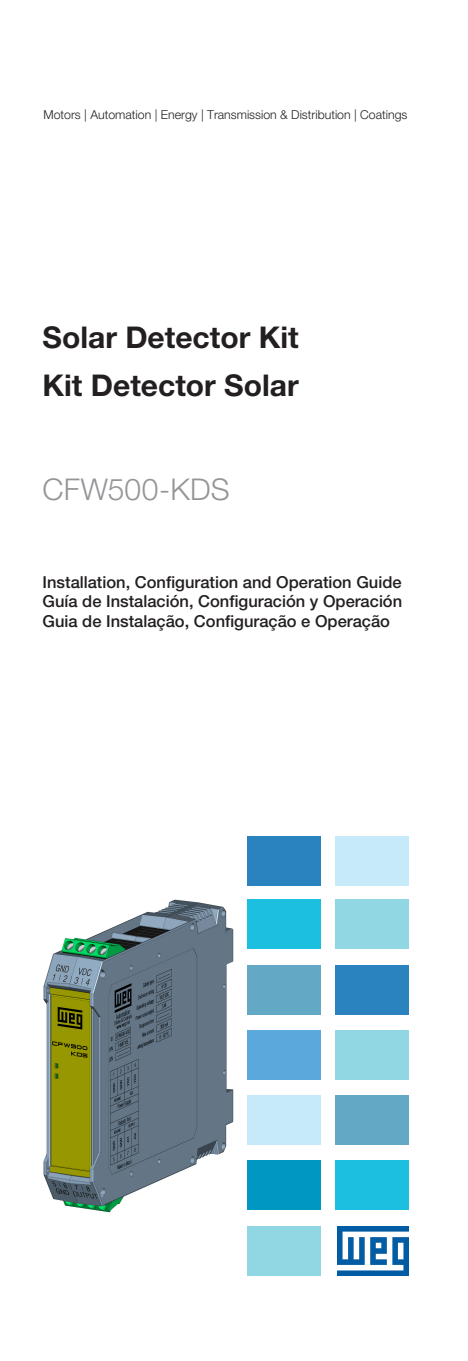
<style>
.page{position:relative;width:468px;height:1361px;background:#fff}
.page>*{position:absolute;margin:0;border:0;box-sizing:border-box;transform-origin:0 0}
.Título{font:700 30px "Helvetica Neue LT Pro";color:#231f20}
.Produto{font:300 30px "Helvetica Neue LT Pro";letter-spacing:.005em;color:#939598}
.Tipo_Produto___Guia{font:500 16.5px "Helvetica Neue LT Pro";color:#231f20}
.Motors___Automation{font:300 12.3px "Helvetica Neue LT Pro";color:#231f20}
</style>
<div class="page">
<div style="left:247px;top:965px;width:74px;height:49px;background:#63a8c4"></div>
<div style="left:247px;top:836px;width:74px;height:49px;background:#2a83be"></div>
<div style="left:335px;top:965px;width:73px;height:49px;background:#2a83be"></div>
<div style="left:335px;top:836px;width:73px;height:49px;background:#c6eafa"></div>
<div style="left:247px;top:1030px;width:74px;height:50px;background:#5ba8dc"></div>
<div style="left:247px;top:899px;width:74px;height:50px;background:#1cbfdf"></div>
<div style="left:335px;top:1030px;width:73px;height:50px;background:#91d6e3"></div>
<div style="left:335px;top:899px;width:73px;height:50px;background:#91d6e3"></div>
<div style="left:247px;top:1095px;width:74px;height:50px;background:#c6eafa"></div>
<div style="left:335px;top:1095px;width:73px;height:50px;background:#63a8c4"></div>
<div style="left:247px;top:1160px;width:74px;height:50px;background:#0098c2"></div>
<div style="left:335px;top:1160px;width:73px;height:50px;background:#1cbfdf"></div>
<div style="left:247px;top:1226px;width:74px;height:50px;background:#91d6e3"></div>
<img style="left:337px;top:1226px;width:71px;height:50px">
<img style="left:44px;top:899px;width:190px;height:313px">
<p class="Motors___Automation" style="left:43px;top:107px;width:365px">Motors | Automation | Energy | Transmission &amp; Distribution | Coatings</p>
<p class="Título" style="left:43px;top:318px;width:258px">Solar Detector Kit</p>
<p class="Título" style="left:43px;top:366px;width:258px">Kit Detector Solar</p>
<p class="Produto" style="left:43px;top:471px;width:189px">CFW500-KDS</p>
<p class="Tipo_Produto___Guia" style="left:43px;top:572px;width:360px">Installation, Configuration and Operation Guide</p>
<p class="Tipo_Produto___Guia" style="left:43px;top:592px;width:361px">Guía de Instalación, Configuración y Operación</p>
<p class="Tipo_Produto___Guia" style="left:43px;top:611px;width:349px">Guia de Instalação, Configuração e Operação</p>
</div>
